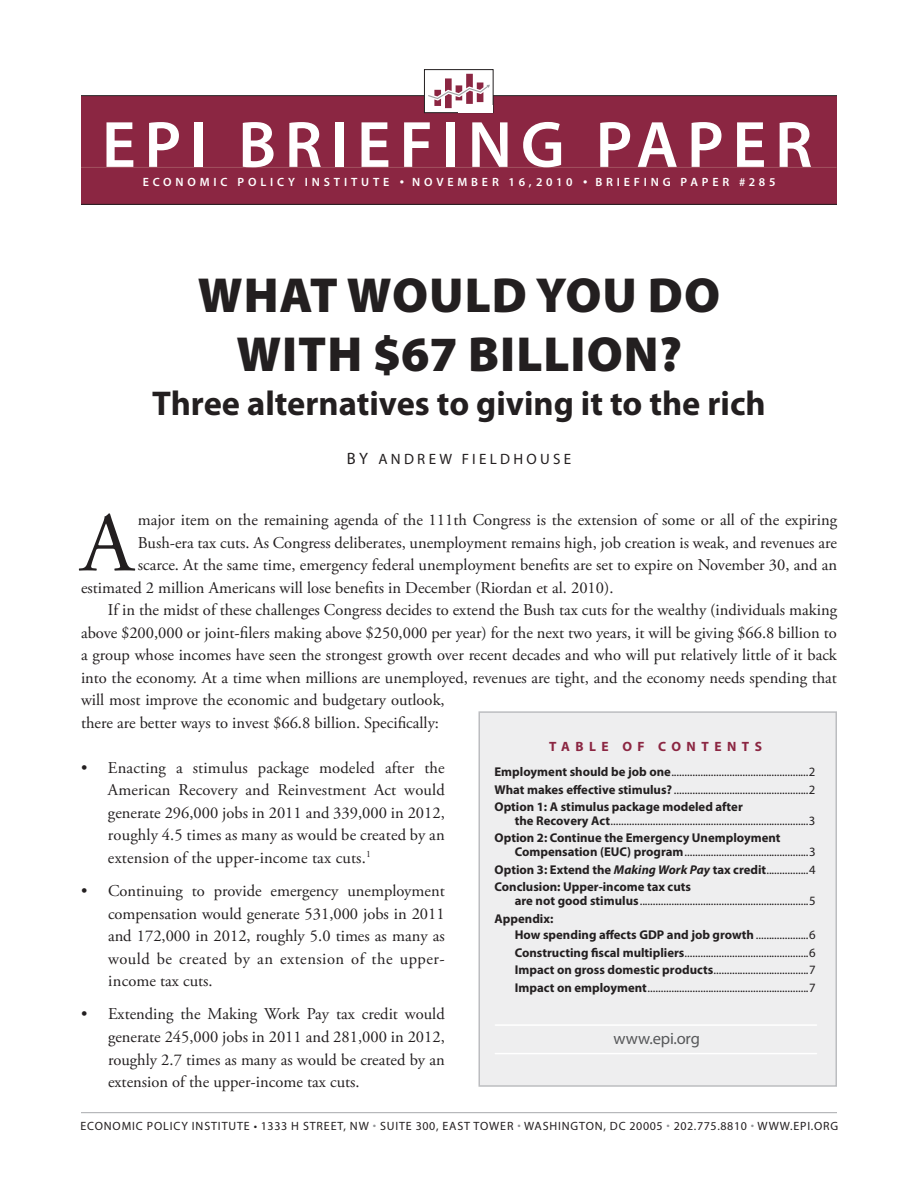
<style>
.page{position:relative;width:918px;height:1188px;background:#fff}
.page>*{position:absolute;margin:0;border:0;box-sizing:border-box;transform-origin:0 0}
.t1{font:84.3px "Adobe Garamond Pro";color:#231f20}
.t2{font:600 66px "Myriad Pro";letter-spacing:.13em;color:#fff}
.t3{font:900 49.5px/59.4px "Myriad Pro";letter-spacing:.02em;color:#231f20;text-align:center}
.t4{font:700 34.5px "Myriad Pro";color:#231f20}
.t5{font:16.5px/22.5px "Adobe Garamond Pro";color:#231f20;text-align:justify}
.t6{font:16.5px "Myriad Pro";color:#57585a}
.t7{font:15px "Myriad Pro";letter-spacing:.22em;color:#231f20}
.t8{font:700 13.5px "Myriad Pro";letter-spacing:.41em;color:#8b2642}
.t9{font:12.75px/17.5px "Myriad Pro";color:#231f20;text-align:justify}
.t10{font:700 12.75px/17.5px "Myriad Pro";color:#231f20;text-align:justify}
.t11{font:12px "Myriad Pro";letter-spacing:.07em;color:#231f20}
.t12{font:600 12px "Myriad Pro";letter-spacing:.32em;color:#fff}
.s1{font-family:"Monotype Corsiva";font-weight:400;font-size:7.5px}
.s2{font-size:16.5px}
.s3{font-weight:700}
.s4{font-weight:400}
.s5{font-style:italic}
.s6{color:#939598}
</style>
<div class="page">
<div style="left:81px;top:96px;width:756px;height:108px;background:#8b2642"></div>
<hr style="left:81px;top:167px;width:756px;height:1px;background:#9f4d5c">
<hr style="left:81px;top:1112px;width:756px;height:1px;background:#a8a9ad">
<hr style="left:81px;top:95px;width:756px;height:1px;background:#231f20">
<hr style="left:81px;top:204px;width:756px;height:1px;background:#231f20">
<div style="left:424px;top:70px;width:69px;height:43px;background:#fff"></div>
<svg style="left:428px;top:74px;width:62px;height:35px"></svg>
<div style="left:424px;top:69px;width:69px;height:44px;border:1px solid #231f20"></div>
<div style="left:458px;top:105px;width:35px;height:7px;background:#fff"></div>
<div style="left:478px;top:711px;width:359px;height:376px;background:#eeeeef;border:2px solid #bcbdc0"></div>
<hr style="left:495px;top:1024px;width:322px;height:2px;background:#fff">
<hr style="left:495px;top:1053px;width:322px;height:1px;background:#fff">
<h2 class="t2" style="left:102px;top:103px;width:712px">EPI BRIEFING PAPER</h2>
<p class="t12" style="left:143px;top:174px;width:339px">ECON OMI C POLI CY IN STI TUTE <span class="s1">●</span> N OVEMBER</p>
<p class="t12" style="left:509px;top:174px;width:108px">16,2010 <span class="s1">●</span> BRIEFING</p>
<p class="t12" style="left:681px;top:174px;width:21px">PAPER</p>
<p class="t12" style="left:739px;top:174px;width:38px">#285</p>
<h3 class="t3" style="left:198px;top:266px;width:524px">WHAT WOULD YOU DO<br>WITH $67 BILLION?</h3>
<h3 class="t4" style="left:152px;top:380px;width:615px">Three alternatives to giving it to the rich</h3>
<p class="t7" style="left:347px;top:449px;width:95px"><span class="s2">BY</span> AND REW</p>
<p class="t7" style="left:462px;top:449px;width:109px">FIE LDH OUSE</p>
<h1 class="t1" style="left:81px;top:493px;width:54px">A</h1>
<p class="t5" style="left:138px;top:509px;width:701px">major item on the remaining agenda of the 111th Congress is the extension of some or all of the expiring</p>
<p class="t5" style="left:138px;top:532px;width:701px">Bush-era tax cuts. As Congress deliberates, unemployment remains high, job creation is weak, and revenues are</p>
<p class="t5" style="left:138px;top:554px;width:701px">scarce. At the same time, emergency federal unemployment benefits are set to expire on November 30, and an</p>
<p class="t5" style="left:81px;top:577px;width:534px">estimated 2 million Americans will lose benefits in December (Riordan et al. 2010).</p>
<p class="t5" style="left:108px;top:600px;width:731px">If in the midst of these challenges Congress decides to extend the Bush tax cuts for the wealthy (individuals making</p>
<p class="t5" style="left:81px;top:622px;width:757px">above $200,000 or joint-filers making above $250,000 per year) for the next two years, it will be giving $66.8 billion to</p>
<p class="t5" style="left:81px;top:645px;width:757px">a group whose incomes have seen the strongest growth over recent decades and who will put relatively little of it back</p>
<p class="t5" style="left:81px;top:667px;width:757px">into the economy. At a time when millions are unemployed, revenues are tight, and the economy needs spending that</p>
<p class="t5" style="left:81px;top:690px;width:365px">will most improve the economic and budgetary outlook,</p>
<p class="t5" style="left:81px;top:712px;width:360px">there are better ways to invest $66.8 billion. Specifically:</p>
<p class="t5" style="left:108px;top:757px;width:338px;text-indent:-27px">• Enacting a stimulus package modeled after the American Recovery and Reinvestment Act would generate 296,000 jobs in 2011 and 339,000 in 2012, roughly 4.5 times as many as would be created by an extension of the upper-income tax cuts.<sup>1</sup></p>
<p class="t5" style="left:108px;top:880px;width:338px;text-indent:-27px">• Continuing to provide emergency unemployment compensation would generate 531,000 jobs in 2011 and 172,000 in 2012, roughly 5.0 times as many as would be created by an extension of the upper&shy;income tax cuts.</p>
<p class="t5" style="left:108px;top:1004px;width:338px;text-indent:-27px">• Extending the Making Work Pay tax credit would generate 245,000 jobs in 2011 and 281,000 in 2012, roughly 2.7 times as many as would be created by an extension of the upper-income tax cuts.</p>
<p class="t8" style="left:549px;top:737px;width:214px">Table of Cont ent s</p>
<p class="t9" style="left:495px;top:763px;width:323px"><span class="s3">Employment should be job one</span>....................................................2<br><span class="s3">What makes effective stimulus?</span> ...................................................2<br><span class="s3">Option 1: A stimulus package modeled after</span></p>
<p class="t9" style="left:495px;top:812px;width:322px;text-indent:20px"><span class="s3">the Recovery Act</span>...........................................................................3<br><span class="s3">Option 2: Continue the Emergency Unemployment</span></p>
<p class="t10" style="left:495px;top:843px;width:322px;text-indent:20px">Compensation (EUC) program<span class="s4">...............................................3<br></span>Option 3: Extend the <span class="s5">Making Work Pay</span> tax credit<span class="s4">................4<br></span>Conclusion: Upper-income tax cuts</p>
<p class="t9" style="left:495px;top:892px;width:322px;text-indent:20px"><span class="s3">are not good stimulus</span>................................................................5<br><span class="s3">Appendix:</span></p>
<p class="t9" style="left:515px;top:926px;width:302px"><span class="s3">How spending affects GDP and job growth</span> ....................6<br><span class="s3">Constructing fiscal multipliers</span>...............................................6<br><span class="s3">Impact on gross domestic products</span>....................................7<br><span class="s3">Impact on employment</span>.............................................................7</p>
<p class="t6" style="left:613px;top:1028px;width:88px">WWW.EPI.ORG</p>
<p class="t11" style="left:80px;top:1119px;width:689px">ECONOMIC POLICY INSTITUTE • 1333 H STREET, NW <span class="s6">•</span> SUITE 300, EAST TOWE R <span class="s6">•</span> WASHINGTON, DC 20005 <span class="s6">•</span> 202.775.8810 <span class="s6">•</span> WWW</p>
<p class="t11" style="left:790px;top:1119px;width:50px">.EPI.ORG</p>
</div>
